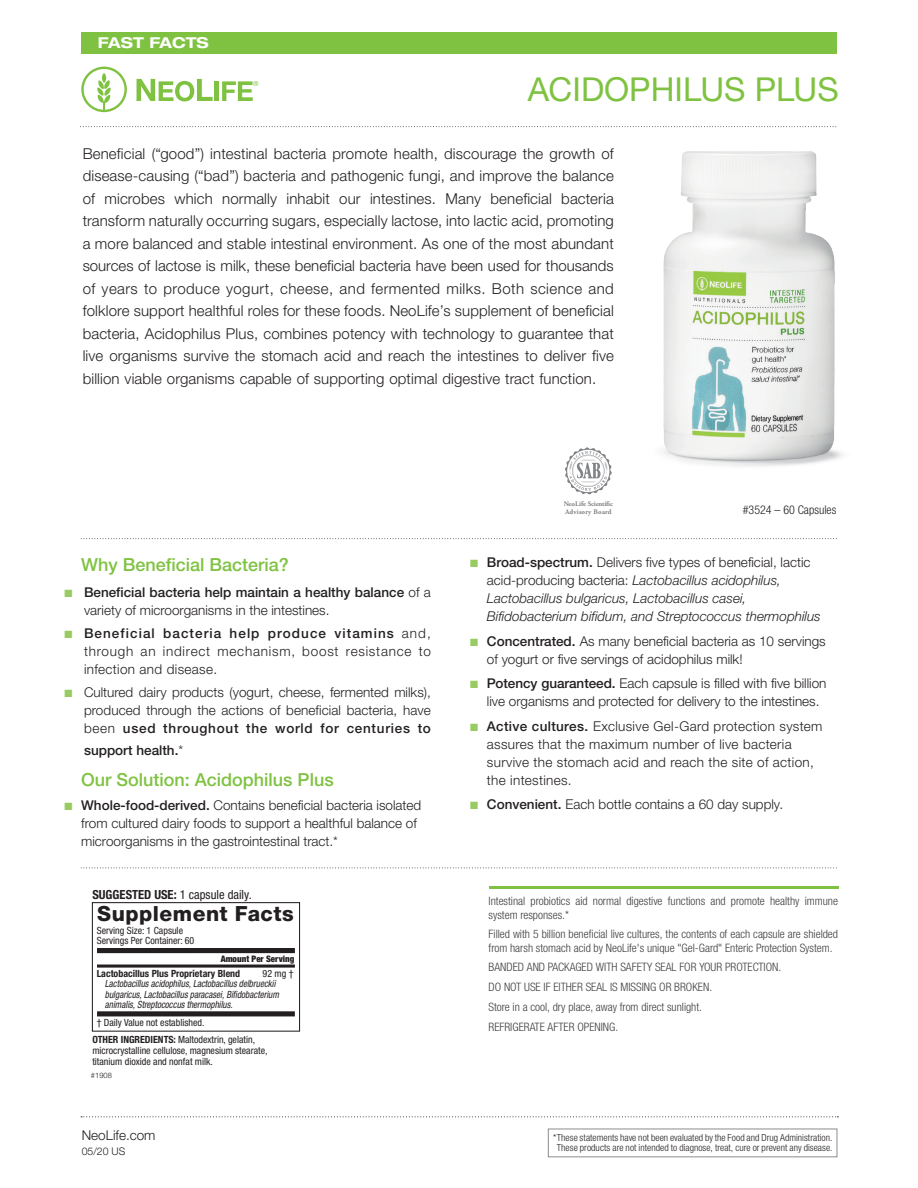
<style>
.page{position:relative;width:918px;height:1188px;background:#fff}
.page>*{position:absolute;margin:0;border:0;box-sizing:border-box;transform-origin:0 0}
.t1{font:33px "Helvetica Neue LTW1 G";color:#7fc241}
.t2{font:800 21px "Helvetica Neue LTW1 G";letter-spacing:.025em;color:#231f20}
.t3{font:500 18px "Helvetica Neue LTW1 G";color:#7fc241}
.t4{font:300 15px/22.5px "Helvetica Neue LTW1 G";letter-spacing:.01em;color:#231f20;text-align:justify}
.t5{font:700 expanded 15px "Helvetica Neue LTW1 G";color:#fff}
.t6{font:300 13.5px/18px "Helvetica Neue LTW1 G";color:#231f20}
.t7{font:italic 300 13.5px/18px "Helvetica Neue LTW1 G";color:#231f20}
.t8{font:300 13.5px/18px "Helvetica Neue LTW1 G";letter-spacing:.025em;color:#231f20}
.t9{font:500 13.5px/18px "Helvetica Neue LTW1 G";color:#231f20}
.t10{font:condensed 12.6px "Helvetica Neue LTW1 G";color:#231f20}
.t11{font:300 condensed 12px "Helvetica Neue LTW1 G";color:#231f20}
.t12{font:300 condensed 11.7px/20px "Helvetica Neue LTW1 G";color:#3e3e3f}
.t13{font:300 10.5px "Helvetica Neue LTW1 G";color:#231f20}
.t14{font:condensed 9.9px/10.5px "Helvetica Neue LTW1 G";color:#231f20}
.t15{font:italic condensed 9.9px/10.5px "Helvetica Neue LTW1 G";color:#231f20;scale:.91 1}
.t16{font:700 condensed 9.9px "Helvetica Neue LTW1 G";color:#231f20}
.t17{font:300 condensed 9.75px/10.5px "Helvetica Neue";letter-spacing:.005em;color:#231f20;text-align:center}
.t18{font:900 condensed 9px "Helvetica Neue LTW1 G";color:#231f20}
.t19{font:300 7.5px "Helvetica Neue LTW1 G";color:#231f20}
.t20{font:700 7.05px/7.5px "Adobe Garamond Pro";letter-spacing:-.01em;color:#808285}
.s1{color:#98cc63}
.s2{font-weight:300}
.s3{font-weight:500}
.s4{font-weight:700}
.s5{font-weight:500;font-style:normal}
.s6{font-style:normal}
</style>
<div class="page">
<svg style="left:81px;top:1116px;width:757px;height:1px"></svg>
<div style="left:81px;top:32px;width:756px;height:22px;background:#7fc241"></div>
<svg style="left:83px;top:126px;width:754px;height:1px"></svg>
<svg style="left:81px;top:67px;width:46px;height:45px"></svg>
<svg style="left:137px;top:79px;width:76px;height:22px"></svg>
<hr style="left:215px;top:81px;width:4px;height:20px;background:#7fc241">
<svg style="left:222px;top:81px;width:36px;height:20px"></svg>
<div style="left:548px;top:1129px;width:289px;height:28px;border:1px solid #8a8c8f"></div>
<svg style="left:81px;top:538px;width:756px;height:1px"></svg>
<svg style="left:81px;top:868px;width:756px;height:1px"></svg>
<hr style="left:489px;top:886px;width:349px;height:3px;background:#7fc241">
<img style="left:662px;top:151px;width:181px;height:316px">
<svg style="left:91px;top:902px;width:210px;height:130px"></svg>
<svg style="left:565px;top:447px;width:47px;height:47px"></svg>
<p class="t5" style="left:98px;top:33px;width:112px">FAST FACTS</p>
<h1 class="t1" style="left:528px;top:69px;width:312px">ACIDOPHILUS PLUS</h1>
<p class="t4" style="left:83px;top:142px;width:533px">Beneficial (“good”) intestinal bacteria promote health, discourage the growth of disease-causing (“bad”) bacteria and pathogenic fungi, and improve the balance of microbes which normally inhabit our intestines. Many beneficial bacteria transform naturally occurring sugars, especially lactose, into lactic acid, promoting a more balanced and stable intestinal environment. As one of the most abundant sources of lactose is milk, these beneficial bacteria have been used for thousands of years to produce yogurt, cheese, and fermented milks. Both science and folklore support healthful roles for these foods. NeoLife’s supplement of beneficial bacteria, Acidophilus Plus, combines potency with technology to guarantee that live organisms survive the stomach acid and reach the intestines to deliver five billion viable organisms capable of supporting optimal digestive tract function.</p>
<p class="t20" style="left:564px;top:500px;width:51px">NeoLife Scientific<br>Advisory Board</p>
<p class="t11" style="left:743px;top:502px;width:95px">#3524 – 60 Capsules</p>
<p class="t3" style="left:81px;top:553px;width:209px">Why Beneficial Bacteria?</p>
<p class="t9" style="left:84px;top:583px;width:348px;text-indent:-20px"><span class="s1">■</span> Beneficial bacteria help maintain a healthy balance <span class="s2">of a variety of microorganisms in the intestines.</span></p>
<p class="t6" style="left:84px;top:624px;width:348px;text-align:justify;text-indent:-19px"><span class="s1">■</span> <span class="s3">Beneficial bacteria help produce vitamins</span> and, through an indirect mechanism, boost resistance to infection and disease.</p>
<p class="t6" style="left:84px;top:683px;width:348px;text-align:justify;text-indent:-20px"><span class="s1">■</span> Cultured dairy products (yogurt, cheese, fermented milks), produced through the actions of beneficial bacteria, have been <span class="s3">used throughout the world for centuries to</span></p>
<p class="t9" style="left:84px;top:741px;width:101px">support health.<span class="s2">*</span></p>
<p class="t3" style="left:81px;top:769px;width:254px">Our Solution: Acidophilus Plus</p>
<p class="t6" style="left:81px;top:797px;width:341px;text-indent:-17px"><span class="s1">■</span> <span class="s3">Whole-food-derived.</span> Contains beneficial bacteria isolated from cultured dairy foods to support a healthful balance of microorganisms in the gastrointestinal tract.*</p>
<p class="t10" style="left:92px;top:887px;width:161px"><span class="s4">SUGGESTED USE:</span> 1 capsule daily.</p>
<h2 class="t2" style="left:97px;top:901px;width:198px">Supplement Facts</h2>
<p class="t14" style="left:97px;top:925px;width:99px">Serving Size: 1 Capsule<br>Servings Per Container: 60</p>
<p class="t18" style="left:221px;top:953px;width:75px">Amount Per Serving</p>
<p class="t16" style="left:97px;top:968px;width:145px">Lactobacillus Plus Proprietary Blend</p>
<p class="t14" style="left:263px;top:969px;width:32px">92 mg †</p>
<p class="t14" style="left:92px;top:1014px;width:164px;line-height:17px;text-indent:4px">† Daily Value not established.<br><span class="s4">OTHER INGREDIENTS:</span> Maltodextrin, gelatin,</p>
<p class="t14" style="left:92px;top:1045px;width:177px;line-height:10.9px">microcrystalline cellulose, magnesium stearate, titanium dioxide and nonfat milk.</p>
<p class="t15" style="left:105px;top:979px;width:193px">Lactobacillus acidophilus, Lactobacillus delbrueckii bulgaricus, Lactobacillus paracasei, Bifidobacterium animalis, Streptococcus thermophilus.</p>
<p class="t19" style="left:91px;top:1071px;width:22px">#1908</p>
<p class="t6" style="left:82px;top:1126px;width:75px">NeoLife.com</p>
<p class="t13" style="left:82px;top:1145px;width:45px">05/20 US</p>
<p class="t7" style="left:487px;top:553px;width:335px;text-indent:-17px"><span class="s1">■</span> <span class="s5">Broad-spectrum.</span> <span class="s6">Delivers five types of beneficial, lactic acid-producing bacteria:</span> Lactobacillus acidophilus, Lactobacillus bulgaricus, Lactobacillus casei, Bifidobacterium bifidum, and Streptococcus thermophilus</p>
<p class="t6" style="left:487px;top:632px;width:340px;text-indent:-17px"><span class="s1">■</span> <span class="s3">Concentrated.</span> As many beneficial bacteria as 10 servings of yogurt or five servings of acidophilus milk!</p>
<p class="t6" style="left:487px;top:674px;width:341px;text-indent:-17px"><span class="s1">■</span> <span class="s3">Potency guaranteed.</span> Each capsule is filled with five billion live organisms and protected for delivery to the intestines.</p>
<p class="t8" style="left:487px;top:717px;width:337px;text-indent:-17px"><span class="s1">■</span> <span class="s3">Active cultures.</span> Exclusive Gel-Gard protection system assures that the maximum number of live bacteria survive the stomach acid and reach the site of action, the intestines.</p>
<p class="t6" style="left:470px;top:795px;width:315px"><span class="s1">■</span> <span class="s3">Convenient.</span> Each bottle contains a 60 day supply.</p>
<p class="t12" style="left:489px;top:895px;width:351px;line-height:13px">Intestinal probiotics aid normal digestive functions and promote healthy immune system responses.*</p>
<p class="t12" style="left:489px;top:928px;width:351px;line-height:13px">Filled with 5 billion beneficial live cultures, the contents of each capsule are shielded from harsh stomach acid by NeoLife's unique "Gel-Gard" Enteric Protection System.</p>
<p class="t12" style="left:489px;top:957px;width:294px">BANDED AND PACKAGED WITH SAFETY SEAL FOR YOUR PROTECTION.<br>DO NOT USE IF EITHER SEAL IS MISSING OR BROKEN.<br>Store in a cool, dry place, away from direct sunlight.<br>REFRIGERATE AFTER OPENING.</p>
<p class="t17" style="left:553px;top:1132px;width:281px">*These statements have not been evaluated by the Food and Drug Administration.<br>These products are not intended to diagnose, treat, cure or prevent any disease.</p>
</div>
